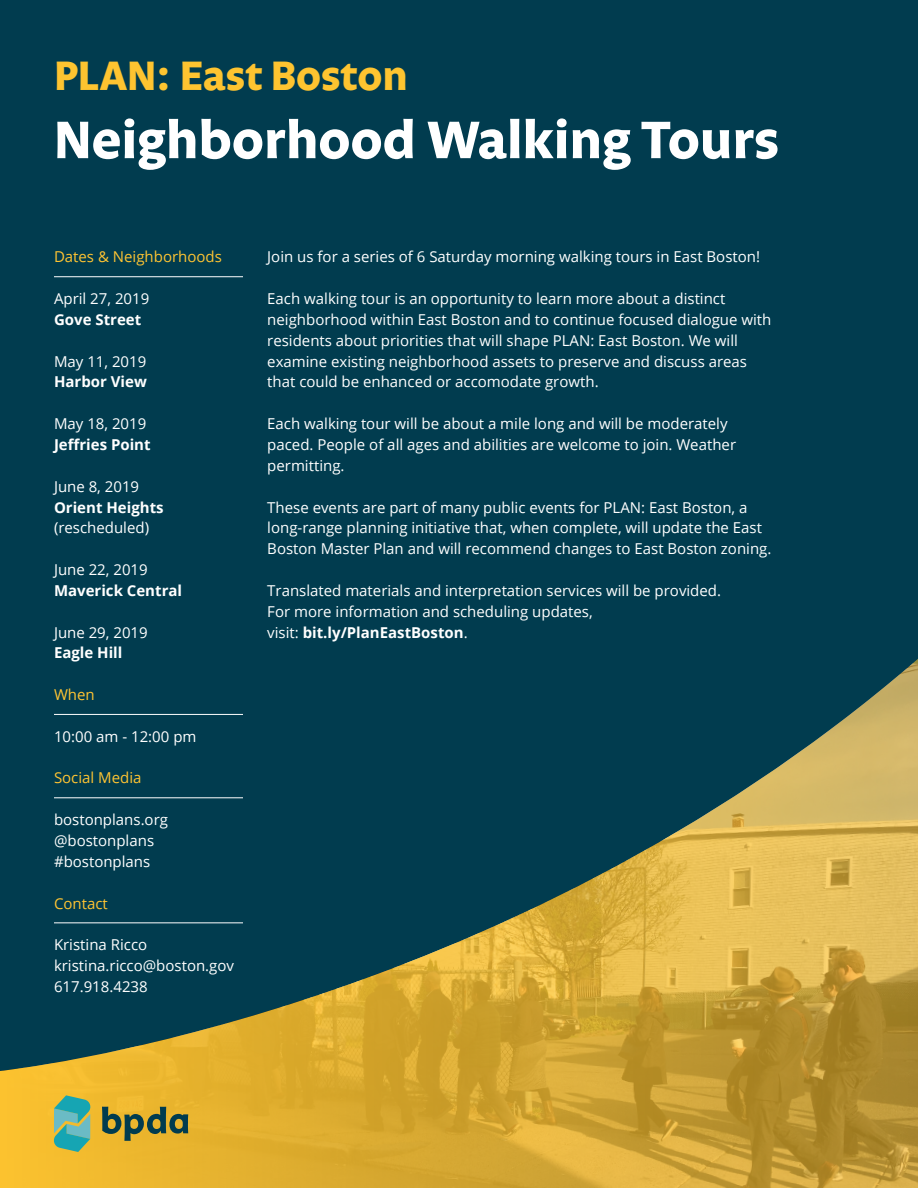
<style>
.page{position:relative;width:918px;height:1188px;background:#013c4f}
.page>*{position:absolute;margin:0;border:0;box-sizing:border-box;transform-origin:0 0}
._1_-_Heading{font:700 54px "Legato OT";color:#fff}
.t1{font:700 42px "Legato OT";color:#fec430}
._4_-_Body_Text{font:15px/20.9px "Open Sans";color:#fff}
._4_-_Body_Text_with{font:15px/20.9px "Open Sans";color:#fff}
._4_-_Body_Text-2{font:700 15px/20.9px "Open Sans";color:#fff}
._4_-_Body_Text-3{font:15px "Open Sans";color:#ffc432}
.s1{font-weight:400}
.s2{font-weight:700}
</style>
<div class="page">
<svg style="left:0;top:659px;width:918px;height:529px"></svg>
<svg style="left:52px;top:1095px;width:40px;height:57px;background:#6fb190"></svg>
<svg style="left:102px;top:1107px;width:86px;height:34px"></svg>
<hr style="left:54px;top:276px;width:189px;height:1px;background:#fff">
<hr style="left:54px;top:714px;width:189px;height:1px;background:#fff">
<hr style="left:54px;top:797px;width:189px;height:1px;background:#fff">
<hr style="left:54px;top:922px;width:189px;height:1px;background:#fff">
<h2 class="t1" style="left:54px;top:51px;width:355px">PLAN: East Boston</h2>
<p class="_1_-_Heading" style="left:54px;top:109px;width:727px">Neighborhood Walking Tours</p>
<p class="_4_-_Body_Text-3" style="left:54px;top:247px;width:169px">Dates &amp; Neighborhoods</p>
<p class="_4_-_Body_Text_with" style="left:54px;top:288px;width:97px">April 27, 2019</p>
<p class="_4_-_Body_Text-2" style="left:54px;top:309px;width:89px">Gove Street</p>
<p class="_4_-_Body_Text" style="left:54px;top:350px;width:94px">May 11, 2019</p>
<p class="_4_-_Body_Text-2" style="left:54px;top:371px;width:94px">Harbor View</p>
<p class="_4_-_Body_Text" style="left:54px;top:413px;width:94px">May 18, 2019</p>
<p class="_4_-_Body_Text-2" style="left:54px;top:434px;width:98px">Jeffries Point</p>
<p class="_4_-_Body_Text" style="left:54px;top:475px;width:87px">June 8, 2019</p>
<p class="_4_-_Body_Text-2" style="left:54px;top:496px;width:111px">Orient Heights <span class="s1">(rescheduled)</span></p>
<p class="_4_-_Body_Text" style="left:54px;top:559px;width:95px">June 22, 2019</p>
<p class="_4_-_Body_Text-2" style="left:54px;top:580px;width:130px">Maverick Central</p>
<p class="_4_-_Body_Text" style="left:54px;top:621px;width:95px">June 29, 2019</p>
<p class="_4_-_Body_Text-2" style="left:54px;top:642px;width:70px">Eagle Hill</p>
<p class="_4_-_Body_Text-3" style="left:54px;top:684px;width:42px">When</p>
<p class="_4_-_Body_Text_with" style="left:54px;top:726px;width:144px">10:00 am - 12:00 pm</p>
<p class="_4_-_Body_Text-3" style="left:54px;top:768px;width:89px">Social Media</p>
<p class="_4_-_Body_Text_with" style="left:54px;top:809px;width:116px">bostonplans.org @bostonplans #bostonplans</p>
<p class="_4_-_Body_Text-3" style="left:54px;top:893px;width:55px">Contact</p>
<p class="_4_-_Body_Text_with" style="left:54px;top:934px;width:182px">Kristina Ricco kristina.ricco@boston.gov<br>617.918.4238</p>
<p class="_4_-_Body_Text" style="left:267px;top:246px;width:494px">Join us for a series of 6 Saturday morning walking tours in East Boston!</p>
<p class="_4_-_Body_Text" style="left:267px;top:288px;width:506px">Each walking tour is an opportunity to learn more about a distinct neighborhood within East Boston and to continue focused dialogue with residents about priorities that will shape PLAN: East Boston. We will examine existing neighborhood assets to preserve and discuss areas that could be enhanced or accomodate growth.</p>
<p class="_4_-_Body_Text" style="left:267px;top:413px;width:470px">Each walking tour will be about a mile long and will be moderately paced. People of all ages and abilities are welcome to join. Weather permitting.</p>
<p class="_4_-_Body_Text" style="left:267px;top:496px;width:506px">These events are part of many public events for PLAN: East Boston, a long-range planning initiative that, when complete, will update the East<br>Boston Master Plan and will recommend changes to East Boston zoning.</p>
<p class="_4_-_Body_Text" style="left:267px;top:580px;width:455px">Translated materials and interpretation services will be provided.</p>
<p class="_4_-_Body_Text" style="left:267px;top:600px;width:327px">For more information and scheduling updates, visit: <span class="s2">bit.ly/PlanEastBoston</span>.</p>
</div>
